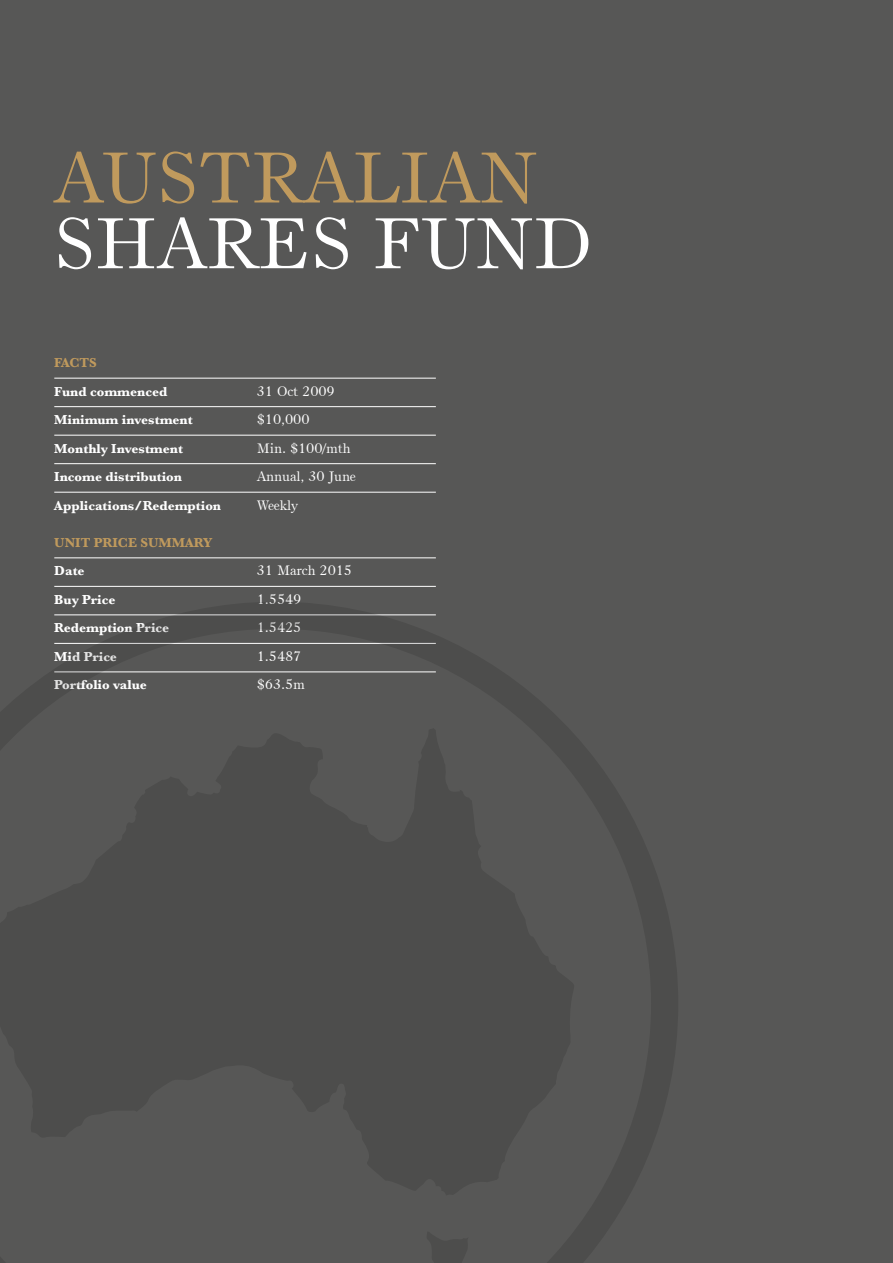
<style>
.page{position:relative;width:893px;height:1263px;background:#575756}
.page>*{position:absolute;margin:0;border:0;box-sizing:border-box;transform-origin:0 0}
.t1{font:70.65px "Bruce Old Style BT";letter-spacing:-.01em;color:#c09a5d}
.t2{font:70.65px "Bruce Old Style BT";letter-spacing:-.01em;color:#fff}
.t3{font:700 13.5px "Baskerville";color:#fff}
.t4{font:13.5px "Bruce Old Style BT";letter-spacing:-.01em;color:#fff}
.t5{font:700 13.5px "Baskerville";color:#c09a5d}
</style>
<div class="page">
<hr style="left:54px;top:378px;width:382px;height:1px;background:#fff">
<hr style="left:54px;top:406px;width:382px;height:1px;background:#fff">
<hr style="left:54px;top:435px;width:382px;height:1px;background:#fff">
<hr style="left:54px;top:463px;width:382px;height:1px;background:#fff">
<hr style="left:54px;top:492px;width:382px;height:1px;background:#fff">
<hr style="left:54px;top:558px;width:382px;height:1px;background:#fff">
<hr style="left:54px;top:586px;width:382px;height:1px;background:#fff">
<svg style="left:54px;top:614px;width:382px;height:59px"></svg>
<h1 class="t1" style="left:53px;top:135px;width:486px">AUSTRALIAN</h1>
<h1 class="t2" style="left:53px;top:201px;width:540px">SHARES FUND</h1>
<p class="t5" style="left:54px;top:353px;width:44px">FACTS</p>
<p class="t3" style="left:54px;top:382px;width:115px">Fund commenced</p>
<p class="t4" style="left:257px;top:383px;width:80px">31 Oct 2009</p>
<p class="t3" style="left:54px;top:410px;width:140px">Minimum investment</p>
<p class="t4" style="left:257px;top:411px;width:54px">$10,000</p>
<p class="t3" style="left:54px;top:439px;width:130px">Monthly Investment</p>
<p class="t4" style="left:257px;top:440px;width:95px">Min. $100/mth</p>
<p class="t3" style="left:54px;top:467px;width:129px">Income distribution</p>
<p class="t4" style="left:257px;top:468px;width:101px">Annual, 30 June</p>
<p class="t3" style="left:54px;top:496px;width:168px">Applications/Redemption</p>
<p class="t4" style="left:257px;top:497px;width:43px">Weekly</p>
<p class="t5" style="left:54px;top:533px;width:160px">UNIT PRICE SUMMARY</p>
<p class="t3" style="left:54px;top:561px;width:32px">Date</p>
<p class="t4" style="left:257px;top:562px;width:97px">31 March 2015</p>
<p class="t3" style="left:54px;top:590px;width:63px">Buy Price</p>
<p class="t4" style="left:257px;top:591px;width:46px">1.5549</p>
<p class="t3" style="left:54px;top:618px;width:116px">Redemption Price</p>
<p class="t4" style="left:257px;top:619px;width:46px">1.5425</p>
<p class="t3" style="left:54px;top:647px;width:64px">Mid Price</p>
<p class="t4" style="left:257px;top:648px;width:46px">1.5487</p>
<p class="t3" style="left:54px;top:675px;width:94px">Portfolio value</p>
<p class="t4" style="left:257px;top:676px;width:50px">$63.5m</p>
</div>
